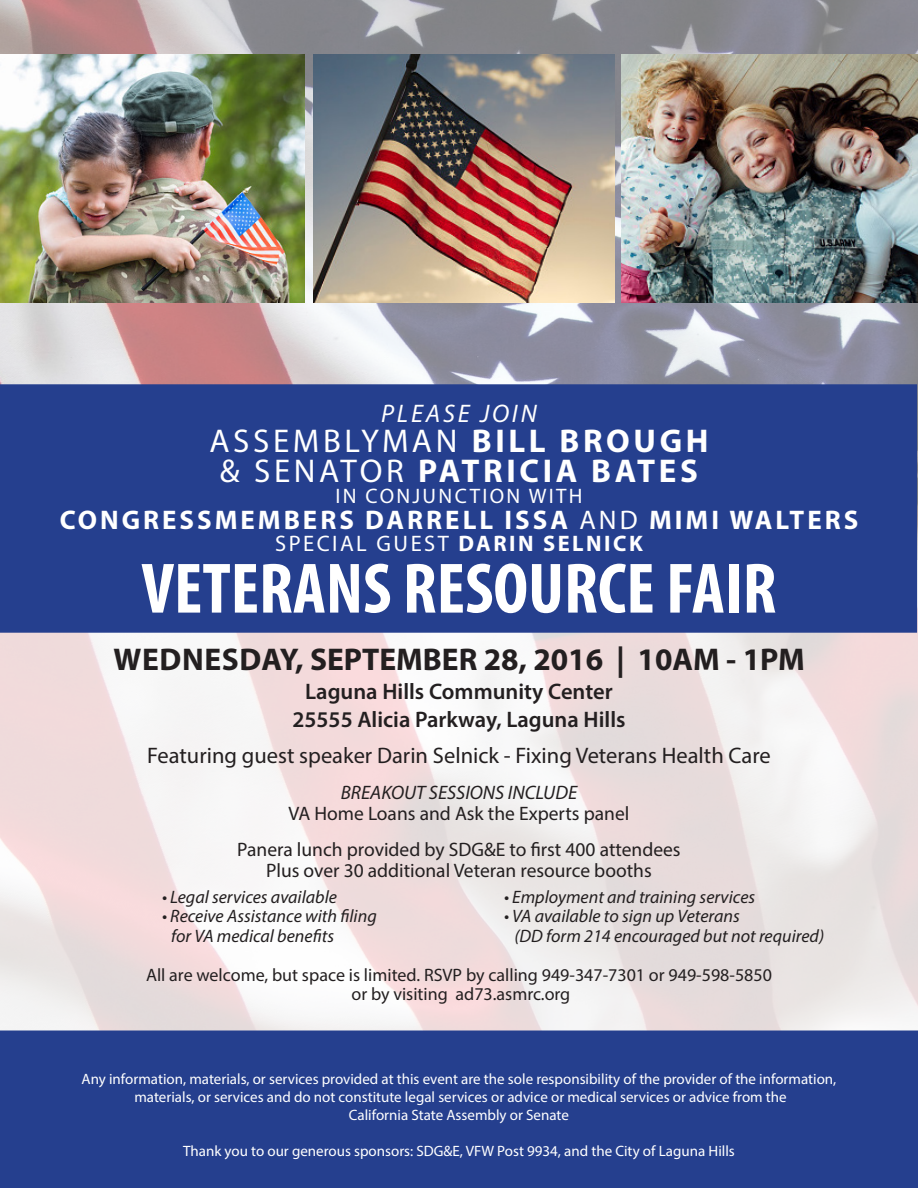
<style>
.page{position:relative;width:918px;height:1188px;background:#fff}
.page>*{position:absolute;margin:0;border:0;box-sizing:border-box;transform-origin:0 0}
.t1{font:700 condensed 72px "Myriad Pro";color:#fff}
.t2{font:33px "Myriad Pro";letter-spacing:.11em;color:#fff}
.t3{font:700 33px "Myriad Pro";letter-spacing:.11em;color:#fff}
.t4{font:700 31.5px "Myriad Pro";color:#231f20}
.t5{font:700 27px "Myriad Pro";letter-spacing:.11em;color:#fff}
.t6{font:italic 25.5px "Myriad Pro";letter-spacing:.11em;color:#fff}
.t7{font:22.5px "Myriad Pro";color:#231f20}
.t8{font:600 22.5px "Myriad Pro";color:#231f20}
.t9{font:22.5px "Myriad Pro";letter-spacing:.11em;color:#fff}
.t10{font:21px "Myriad Pro";letter-spacing:.11em;color:#fff}
.t11{font:19.5px "Myriad Pro";color:#231f20}
.t12{font:italic 19.5px "Myriad Pro";color:#231f20}
.t13{font:italic 18px "Myriad Pro";color:#231f20}
.t14{font:18px "Myriad Pro";color:#231f20}
.t15{font:15px/18px "Myriad Pro";color:#fff;text-align:center}
.s1{font-weight:700}
.s2{font-weight:400}
</style>
<div class="page">
<img style="left:0;top:0;width:918px;height:560px">
<svg style="left:0;top:560px;width:918px;height:470px"></svg>
<div style="left:1px;top:1031px;width:916px;height:156px;background:#253f8e"></div>
<div style="left:0;top:1030px;width:918px;height:158px;border:2px solid #253f8e"></div>
<img style="left:0;top:54px;width:304px;height:248px">
<img style="left:621px;top:54px;width:297px;height:248px">
<img style="left:314px;top:54px;width:301px;height:248px">
<div style="left:0;top:384px;width:917px;height:249px;background:#253f8e"></div>
<p class="t6" style="left:381px;top:398px;width:157px">PLEASE JOIN</p>
<p class="t2" style="left:209px;top:421px;width:501px">ASSEMBLYMAN <span class="s1">BILL BROUGH</span></p>
<p class="t3" style="left:220px;top:449px;width:480px"><span class="s2">&amp; SENATOR</span> PATRICIA BATES</p>
<p class="t10" style="left:335px;top:483px;width:249px">IN CONJUNCTION WITH</p>
<p class="t5" style="left:60px;top:502px;width:800px">CONGRESSMEMBERS DARRELL ISSA <span class="s2">AND</span> MIMI WALTERS</p>
<p class="t9" style="left:275px;top:530px;width:369px">SPECIAL GUEST <span class="s1">DARIN SELNICK</span></p>
<p class="t1" style="left:141px;top:544px;width:637px">VETERANS RESOURCE FAIR</p>
<p class="t4" style="left:114px;top:639px;width:693px">WEDNESDAY, SEPTEMBER 28, 2016 | 10AM - 1PM</p>
<p class="t8" style="left:305px;top:677px;width:309px">Laguna Hills Community Center</p>
<p class="t8" style="left:292px;top:705px;width:335px">25555 Alicia Parkway, Laguna Hills</p>
<p class="t7" style="left:147px;top:742px;width:625px">Featuring guest speaker Darin Selnick - Fixing Veterans Health Care</p>
<p class="t12" style="left:341px;top:781px;width:238px">BREAKOUT SESSIONS INCLUDE</p>
<p class="t11" style="left:289px;top:802px;width:342px">VA Home Loans and Ask the Experts panel</p>
<p class="t11" style="left:237px;top:838px;width:445px">Panera lunch provided by SDG&amp;E to first 400 attendees</p>
<p class="t11" style="left:266px;top:859px;width:387px">Plus over 30 additional Veteran resource booths</p>
<p class="t13" style="left:162px;top:885px;width:177px">• Legal services available</p>
<p class="t13" style="left:504px;top:885px;width:253px">• Employment and training services</p>
<p class="t13" style="left:162px;top:905px;width:216px">• Receive Assistance with filing</p>
<p class="t13" style="left:504px;top:905px;width:237px">• VA available to sign up Veterans</p>
<p class="t13" style="left:171px;top:924px;width:165px">for VA medical benefits</p>
<p class="t13" style="left:514px;top:924px;width:311px">(DD form 214 encouraged but not required)</p>
<p class="t14" style="left:146px;top:963px;width:627px">All are welcome, but space is limited. RSVP by calling 949-347-7301 or 949-598-5850</p>
<p class="t14" style="left:351px;top:983px;width:220px">or by visiting ad73.asmrc.org</p>
<p class="t15" style="left:82px;top:1070px;width:756px">Any information, materials, or services provided at this event are the sole responsibility of the provider of the information, materials, or services and do not constitute legal services or advice or medical services or advice from the<br>California State Assembly or Senate</p>
<p class="t15" style="left:183px;top:1142px;width:553px">Thank you to our generous sponsors: SDG&amp;E, VFW Post 9934, and the City of Laguna Hills</p>
</div>
